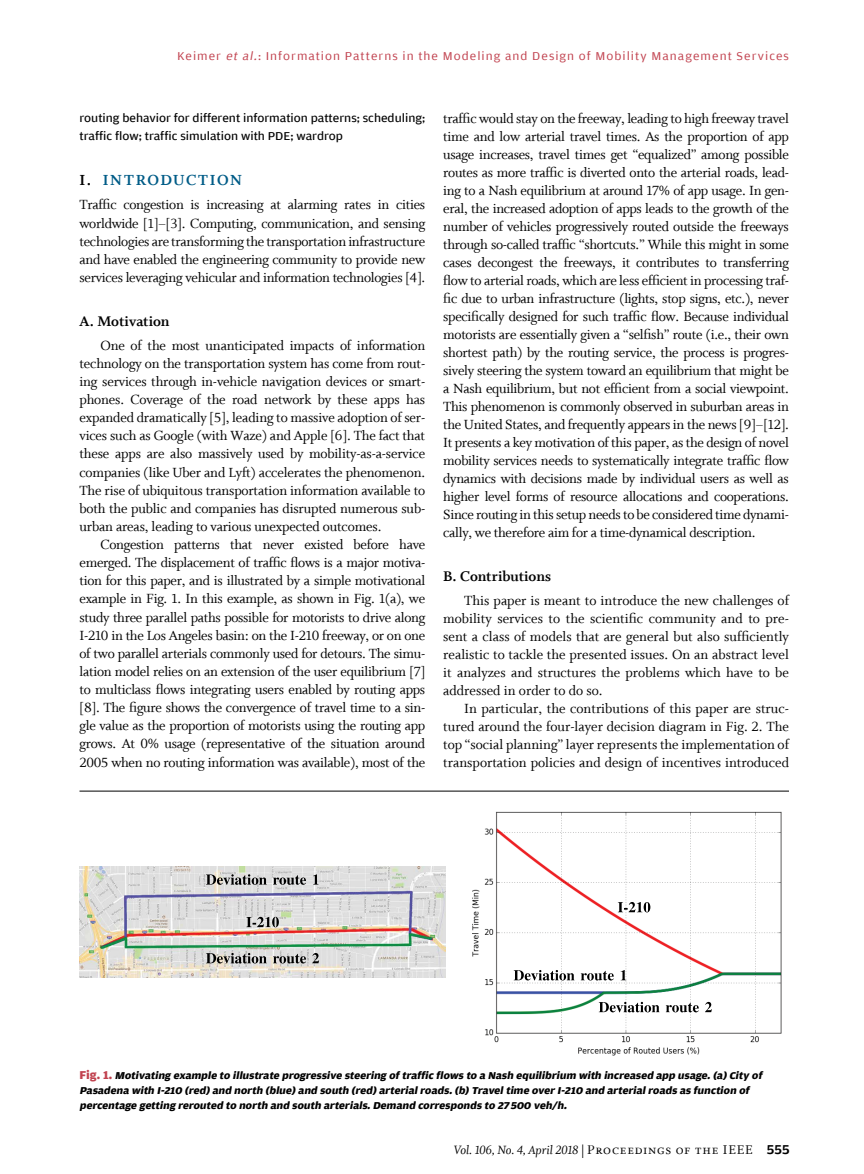
<style>
.page{position:relative;width:864px;height:1174px;background:#fff}
.page>*{position:absolute;margin:0;border:0;box-sizing:border-box;transform-origin:0 0}
.t1{font:16.5px "Whitman Bold LF";letter-spacing:.085em;color:#005c87}
.t2{font:15.75px "Whitman Bold LF";letter-spacing:-.01em;color:#000}
.t3{font:15px/18px "Whitman Roman LF";letter-spacing:-.015em;color:#000;text-align:justify}
.t4{font:13.5px "Whitman Italic LF";letter-spacing:-.01em;color:#000}
.t5{font:12px/18.1px "Amplitude Wide";color:#000}
.t6{font:12px "Amplitude Wide";letter-spacing:.085em;color:#c1424f}
.t7{font:italic 700 10.5px/15px "Amplitude Wide";color:#000}
.s1{font-style:italic}
.s2{color:#000}
.s3{font-style:normal;font-size:12px;color:#c1424f}
.s4{font-family:"Whitman Small Caps LF";font-size:14.25px}
.s5{font-family:"Amplitude Wide";font-weight:500}
</style>
<div class="page">
<hr style="left:80px;top:791px;width:709px;height:1px;background:#000">
<img style="left:80px;top:866px;width:366px;height:112px">
<svg style="left:246px;top:917px;width:33px;height:10px"></svg>
<svg style="left:206px;top:874px;width:113px;height:11px"></svg>
<svg style="left:206px;top:953px;width:113px;height:10px"></svg>
<img style="left:472px;top:811px;width:310px;height:245px">
<svg style="left:618px;top:902px;width:32px;height:10px"></svg>
<svg style="left:514px;top:970px;width:112px;height:10px"></svg>
<svg style="left:599px;top:1002px;width:113px;height:10px"></svg>
<p class="t6" style="left:177px;top:50px;width:613px">Keimer <span class="s1">et al.</span>: Information Patterns in the Modeling and Design of Mobility Management Services</p>
<p class="t5" style="left:80px;top:109px;width:347px">routing behavior for different information patterns; scheduling; traffic flow; traffic simulation with PDE; wardrop</p>
<p class="t1" style="left:80px;top:171px;width:164px"><span class="s2">I.</span> INTRODUCTION</p>
<p class="t3" style="left:80px;top:196px;width:347px">Traffic congestion is increasing at alarming rates in cities worldwide [1]–[3]. Computing, communication, and sensing technologies are transforming the transportation infrastructure and have enabled the engineering community to provide new services leveraging vehicular and information technologies [4].</p>
<p class="t2" style="left:80px;top:312px;width:92px">A. Motivation</p>
<p class="t3" style="left:80px;top:336px;width:347px;text-indent:21px">One of the most unanticipated impacts of information technology on the transportation system has come from rout&shy;ing services through in-vehicle navigation devices or smart&shy;phones. Coverage of the road network by these apps has expanded dramatically [5], leading to massive adoption of ser&shy;vices such as Google (with Waze) and Apple [6]. The fact that these apps are also massively used by mobility-as-a-service companies (like Uber and Lyft) accelerates the phenomenon.<br>The rise of ubiquitous transportation information available to both the public and companies has disrupted numerous sub&shy;urban areas, leading to various unexpected outcomes.</p>
<p class="t3" style="left:80px;top:536px;width:347px;text-indent:21px">Congestion patterns that never existed before have emerged. The displacement of traffic flows is a major motiva&shy;tion for this paper, and is illustrated by a simple motivational example in Fig. 1. In this example, as shown in Fig. 1(a), we study three parallel paths possible for motorists to drive along I-210 in the Los Angeles basin: on the I-210 freeway, or on one of two parallel arterials commonly used for detours. The simu&shy;lation model relies on an extension of the user equilibrium [7] to multiclass flows integrating users enabled by routing apps [8]. The figure shows the convergence of travel time to a sin&shy;gle value as the proportion of motorists using the routing app grows. At 0% usage (representative of the situation around 2005 when no routing information was available), most of the</p>
<p class="t3" style="left:443px;top:110px;width:347px">traffic would stay on the freeway, leading to high freeway travel time and low arterial travel times. As the proportion of app usage increases, travel times get “equalized” among possible routes as more traffic is diverted onto the arterial roads, lead&shy;ing to a Nash equilibrium at around 17% of app usage. In gen&shy;eral, the increased adoption of apps leads to the growth of the number of vehicles progressively routed outside the freeways through so-called traffic “shortcuts.” While this might in some cases decongest the freeways, it contributes to transferring flow to arterial roads, which are less efficient in processing traf&shy;fic due to urban infrastructure (lights, stop signs, etc.), never specifically designed for such traffic flow. Because individual motorists are essentially given a “selfish” route (i.e., their own shortest path) by the routing service, the process is progres&shy;sively steering the system toward an equilibrium that might be a Nash equilibrium, but not efficient from a social viewpoint.<br>This phenomenon is commonly observed in suburban areas in the United States, and frequently appears in the news [9]–[12].<br>It presents a key motivation of this paper, as the design of novel mobility services needs to systematically integrate traffic flow dynamics with decisions made by individual users as well as higher level forms of resource allocations and cooperations.<br>Since routing in this setup needs to be considered time dynami&shy;cally, we therefore aim for a time-dynamical description.</p>
<p class="t2" style="left:443px;top:567px;width:109px">B. Contributions</p>
<p class="t3" style="left:443px;top:591px;width:347px;text-indent:21px">This paper is meant to introduce the new challenges of mobility services to the scientific community and to pre&shy;sent a class of models that are general but also sufficiently realistic to tackle the presented issues. On an abstract level it analyzes and structures the problems which have to be addressed in order to do so.</p>
<p class="t3" style="left:443px;top:699px;width:347px;text-indent:21px">In particular, the contributions of this paper are struc&shy;tured around the four-layer decision diagram in Fig. 2. The top “social planning” layer represents the implementation of transportation policies and design of incentives introduced</p>
<p class="t7" style="left:80px;top:1068px;width:686px"><span class="s3">F i g . 1 .</span> Motivating example to illustrate progressive steering of traffic flows to a Nash equilibrium with increased app usage.(a) City of<br>Pasadena with I-210 (red) and north (blue) and south (red) arterialroads.(b) Traveltime over I-210 and arterialroads as function of percentage getting rerouted to north and south arterials.Demand corresponds to 27500 veh/h.</p>
<p class="t4" style="left:454px;top:1142px;width:337px">Vol. 106, No. 4, April 2018 | <span class="s4">Proceedings of the IEEE</span> <span class="s5">555</span></p>
</div>
